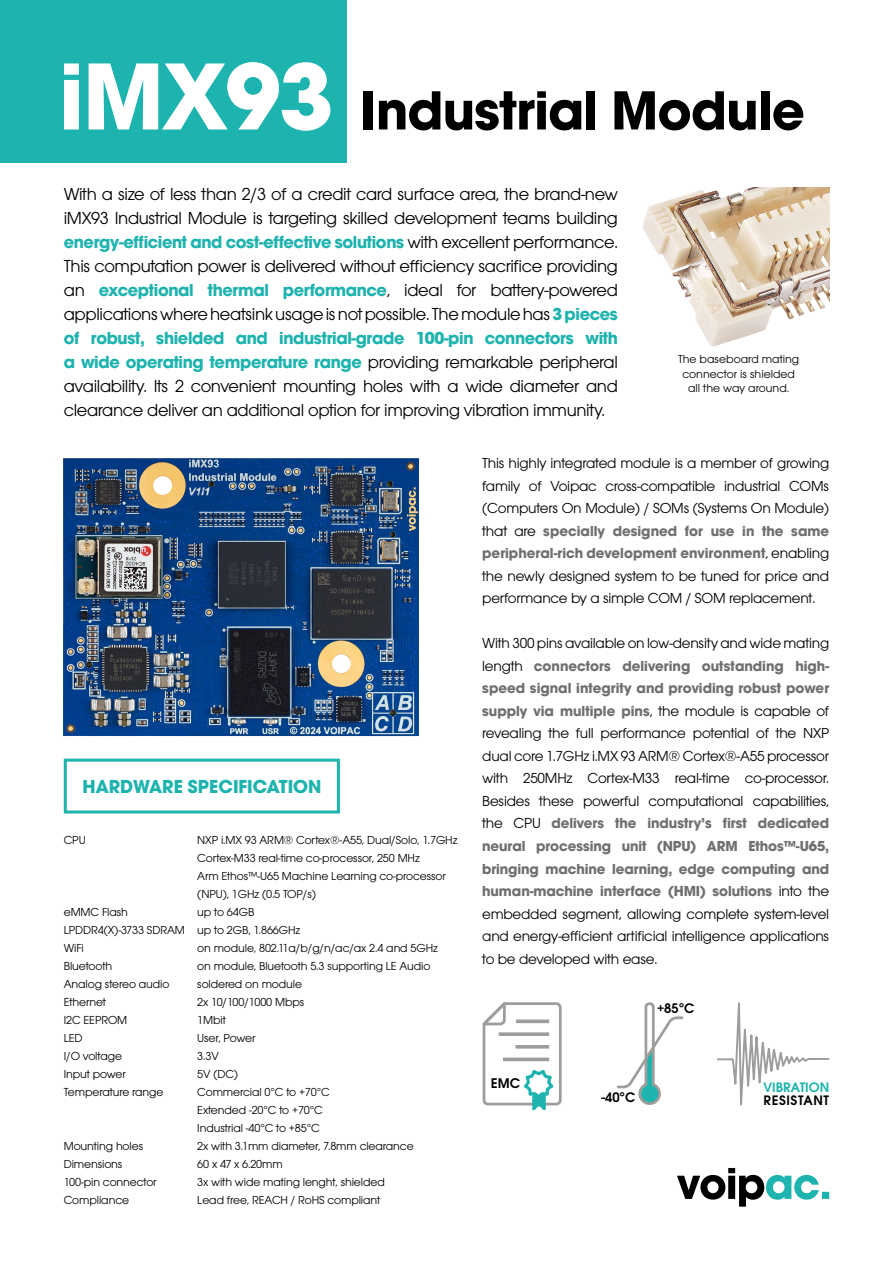
<style>
.page{position:relative;width:893px;height:1263px;background:#fff}
.page>*{position:absolute;margin:0;border:0;box-sizing:border-box;transform-origin:0 0}
.t1{font:700 57px "Avant Gar Got Itc TCE";letter-spacing:-.01em;color:#000}
.t2{font:700 19.5px "Avant Gar Got Itc TCE";color:#1db3ae}
.t3{font:18px/24px "Avant Gar Got Itc TCE Boo";letter-spacing:-.02em;color:#000}
.t4{font:700 18px/24px "Avant Gar Got Itc TCE";letter-spacing:-.02em;color:#1db3ae}
.t5{font:15px/22.5px "Avant Gar Got Itc TCE Boo";letter-spacing:-.015em;color:#000;text-align:justify}
.t6{font:700 15px/22.5px "Avant Gar Got Itc TCE";color:#706f6f;text-align:justify}
.t7{font:14.55px "Avant Gar Got Itc TCE Dem";color:#000}
.t8{font:14.4px "Avant Gar Got Itc TCE Dem";color:#000}
.t9{font:14.25px "Avant Gar Got Itc TCE Dem";color:#1db3ae}
.t10{font:14.25px "Avant Gar Got Itc TCE Dem";letter-spacing:.04em;color:#000}
.t11{font:12px/18px "Avant Gar Got Itc TCE Boo";letter-spacing:-.01em;color:#000}
.s1{font-size:98.55px;color:#fff}
.s2{font-family:"Avant Gar Got Itc TCE Boo";font-weight:400;color:#000}
.s3{font-family:"Avant Gar Got Itc TCE";font-weight:700;color:#1db3ae}
.s4{font-family:"Avant Gar Got Itc TCE";font-weight:700}
</style>
<div class="page">
<img style="left:642px;top:188px;width:187px;height:159px">
<img style="left:63px;top:458px;width:357px;height:279px">
<div style="left:0;top:0;width:346px;height:162px;background:#1db3ae"></div>
<svg style="left:677px;top:1168px;width:152px;height:38px"></svg>
<div style="left:64px;top:759px;width:276px;height:54px;border:3px solid #1db3ae"></div>
<svg style="left:482px;top:1002px;width:80px;height:109px"></svg>
<svg style="left:617px;top:1002px;width:67px;height:103px"></svg>
<svg style="left:717px;top:1002px;width:113px;height:104px"></svg>
<h1 class="t1" style="left:59px;top:75px;width:747px"><span class="s1">iMX93</span> Industrial Module</h1>
<h3 class="t3" style="left:64px;top:182px;width:556px">With a size of less than 2/3 of a credit card surface area, the brand-new iMX93 Industrial Module is targeting skilled development teams building</h3>
<h3 class="t4" style="left:64px;top:230px;width:556px">energy-efficient and cost-effective solutions <span class="s2">with excellent performance.</span></h3>
<h3 class="t3" style="left:64px;top:254px;width:556px">This computation power is delivered without efficiency sacrifice providing</h3>
<h3 class="t4" style="left:64px;top:278px;width:556px"><span class="s2">an</span> exceptional thermal performance<span class="s2">, ideal for battery-powered</span></h3>
<h3 class="t3" style="left:64px;top:302px;width:556px">applications where heatsink usage is not possible. The module has <span class="s3">3pieces</span></h3>
<h3 class="t4" style="left:64px;top:326px;width:556px">of robust, shielded and industrial-grade 100-pin connectors with a wide operating temperature range <span class="s2">providing remarkable peripheral</span></h3>
<h3 class="t3" style="left:64px;top:374px;width:556px">availability. Its 2 convenient mounting holes with a wide diameter and clearance deliver an additional option for improving vibration immunity.</h3>
<p class="t11" style="left:678px;top:352px;width:123px;line-height:14.4px;text-align:center">The baseboard mating connector is shielded all the way around.</p>
<h2 class="t2" style="left:83px;top:774px;width:240px">HARDWARE SPECIFICATION</h2>
<p class="t11" style="left:64px;top:831px;width:23px">CPU</p>
<p class="t11" style="left:197px;top:831px;width:262px">NXP i.MX 93 ARM® Cortex®-A55, Dual/Solo, 1.7GHz Cortex-M33 real-time co-processor, 250 MHz<br>Arm Ethos™-U65 Machine Learning co-processor (NPU), 1GHz (0.5 TOP/s)</p>
<p class="t11" style="left:64px;top:903px;width:66px">eMMC Flash</p>
<p class="t11" style="left:64px;top:903px;width:238px;text-indent:134px">up to 64GB<br>LPDDR4(X)-3733 SDRAM up to 2GB, 1.866GHz<br>WiFi</p>
<p class="t11" style="left:197px;top:939px;width:242px">on module, 802.11a/b/g/n/ac/ax 2.4 and 5GHz</p>
<p class="t11" style="left:64px;top:957px;width:50px">Bluetooth</p>
<p class="t11" style="left:197px;top:957px;width:235px">on module, Bluetooth 5.3 supporting LE Audio</p>
<p class="t11" style="left:64px;top:975px;width:107px">Analog stereo audio</p>
<p class="t11" style="left:197px;top:975px;width:106px">soldered on module</p>
<p class="t11" style="left:64px;top:993px;width:44px">Ethernet</p>
<p class="t11" style="left:197px;top:993px;width:109px">2x 10/100/1000 Mbps</p>
<p class="t11" style="left:64px;top:1011px;width:65px">I2C EEPROM</p>
<p class="t11" style="left:197px;top:1011px;width:30px">1Mbit</p>
<p class="t11" style="left:64px;top:1029px;width:20px">LED</p>
<p class="t11" style="left:197px;top:1029px;width:60px">User, Power</p>
<p class="t11" style="left:64px;top:1047px;width:60px">I/O voltage</p>
<p class="t11" style="left:197px;top:1047px;width:23px">3.3V</p>
<p class="t11" style="left:64px;top:1065px;width:64px">Input power</p>
<p class="t11" style="left:197px;top:1065px;width:42px">5V (DC)</p>
<p class="t11" style="left:64px;top:1083px;width:101px">Temperature range</p>
<p class="t11" style="left:197px;top:1083px;width:134px">Commercial 0°C to +70°C<br>Extended -20°C to +70°C<br>Industrial -40°C to +85°C</p>
<p class="t11" style="left:64px;top:1137px;width:81px">Mounting holes</p>
<p class="t11" style="left:197px;top:1137px;width:218px">2x with 3.1mm diameter, 7.8mm clearance</p>
<p class="t11" style="left:64px;top:1155px;width:60px">Dimensions</p>
<p class="t11" style="left:197px;top:1155px;width:87px">60 x 47 x 6.20mm</p>
<p class="t11" style="left:64px;top:1173px;width:94px">100-pin connector</p>
<p class="t11" style="left:197px;top:1173px;width:189px">3x with wide mating lenght, shielded</p>
<p class="t11" style="left:64px;top:1191px;width:67px">Compliance</p>
<p class="t11" style="left:197px;top:1191px;width:185px">Lead free, REACH / RoHS compliant</p>
<p class="t5" style="left:482px;top:452px;width:349px">This highly integrated module is a member of growing family of Voipac cross-compatible industrial COMs (Computers On Module) / SOMs (Systems On Module)</p>
<p class="t6" style="left:482px;top:519px;width:348px"><span class="s2">that are</span> specially designed for use in the same peripheral-rich development environment<span class="s2">, enabling</span></p>
<p class="t5" style="left:482px;top:565px;width:348px">the newly designed system to be tuned for price and performance by a simple COM / SOM replacement.</p>
<p class="t5" style="left:482px;top:632px;width:349px">With 300 pins available on low-density and wide mating</p>
<p class="t6" style="left:482px;top:654px;width:348px"><span class="s2">length</span> connectors delivering outstanding high&shy;speed signal integrity and providing robust power supply via multiple pins<span class="s2">, the module is capable of</span></p>
<p class="t5" style="left:482px;top:722px;width:348px">revealing the full performance potential of the NXP dual core 1.7GHz i.MX 93 ARM® Cortex®-A55 processor with 250MHz Cortex-M33 real-time co-processor.<br>Besides these powerful computational capabilities,</p>
<p class="t6" style="left:482px;top:812px;width:348px"><span class="s2">the CPU</span> delivers the industry’s first dedicated neural processing unit (NPU) ARM Ethos™-U65, bringing machine learning, edge computing and human-machine interface (HMI) solutions <span class="s2">into the</span></p>
<p class="t5" style="left:482px;top:902px;width:348px">embedded segment, allowing complete system-level and energy-efficient artificial intelligence applications to be developed with ease.</p>
<p class="t7" style="left:491px;top:1074px;width:31px">EMC</p>
<p class="t8" style="left:657px;top:999px;width:39px">+85<span class="s4">°</span>C</p>
<p class="t8" style="left:601px;top:1088px;width:35px">-40<span class="s4">°</span>C</p>
<p class="t9" style="left:763px;top:1078px;width:67px">VIBRATION</p>
<p class="t10" style="left:763px;top:1092px;width:67px">RESISTANT</p>
</div>
